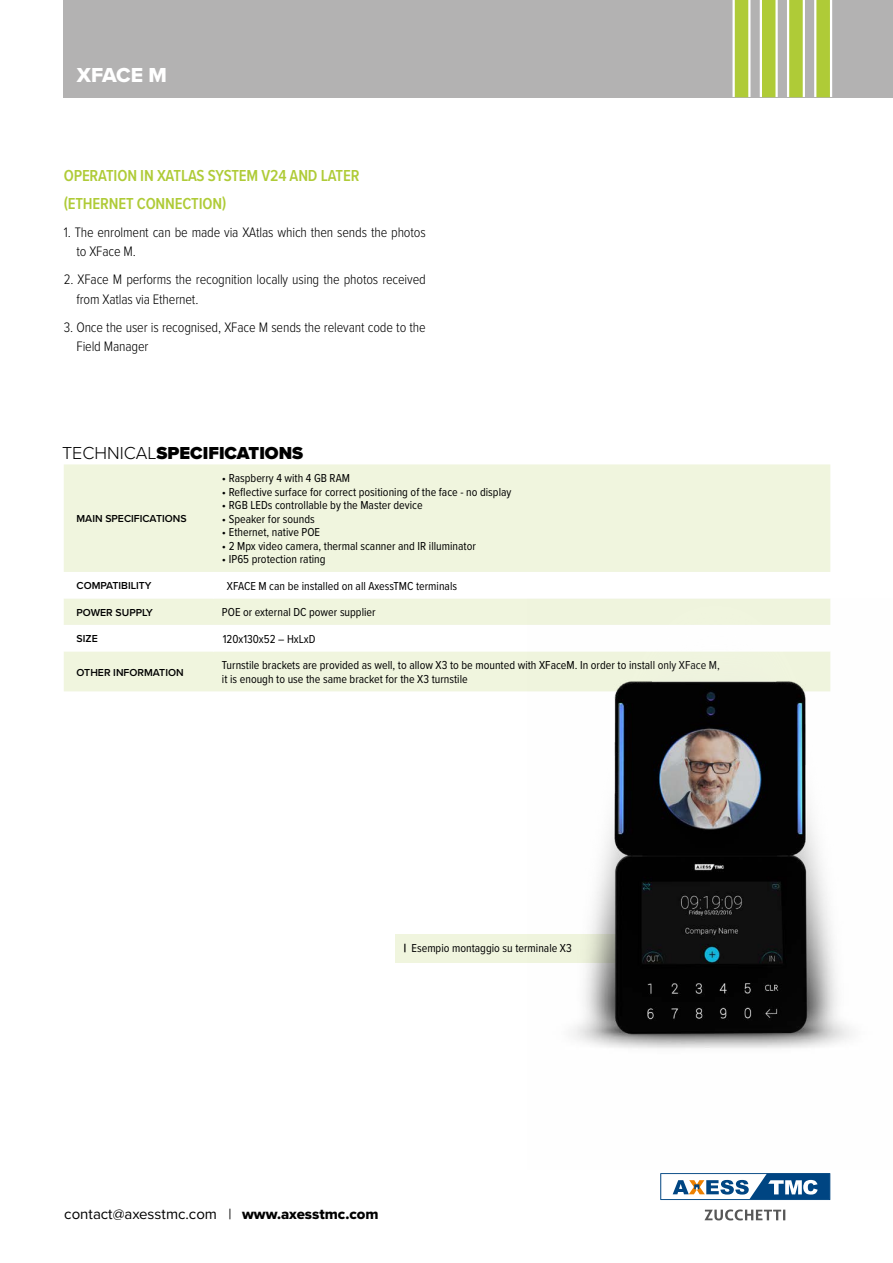
<style>
.page{position:relative;width:893px;height:1263px;background:#fff}
.page>*{position:absolute;margin:0;border:0;box-sizing:border-box;transform-origin:0 0}
.t1{font:21px "Proxima Nova Extrabld";letter-spacing:-.015em;color:#fff}
.t2{font:900 18px "Proxima Nova";color:#000}
.t3{font:600 16.5px/28px "Proxima Nova Cond";letter-spacing:-.01em;color:#afcb37}
.t4{font:15px "Proxima Nova";color:#000}
.t5{font:300 14.25px/19.5px "Proxima Nova Cond";letter-spacing:-.01em;color:#000}
.t6{font:12px/13.5px "Proxima Nova Cond";color:#000}
.t7{font:600 10.5px "Proxima Nova";color:#000}
.s1{font-weight:300}
.s2{font-family:"Proxima Nova Cond Extrabld"}
.s3{font-family:"Proxima Nova Extrabld"}
</style>
<div class="page">
<div style="left:395px;top:934px;width:221px;height:29px;background:#f0f5de"></div>
<div style="left:64px;top:464px;width:766px;height:227px;background:#f0f5de"></div>
<svg style="left:64px;top:572px;width:766px;height:79px"></svg>
<svg style="left:213px;top:572px;width:1px;height:26px"></svg>
<svg style="left:213px;top:625px;width:1px;height:26px"></svg>
<div style="left:64px;top:0;width:829px;height:97px;background:#b3b2b2"></div>
<div style="left:732px;top:0;width:18px;height:97px;background:linear-gradient(to bottom,#eaf1cc,#eaf1cc)"></div>
<div style="left:735px;top:0;width:13px;height:97px;background:#afcb37"></div>
<div style="left:760px;top:0;width:18px;height:97px;background:linear-gradient(to bottom,#fff,#fff)"></div>
<div style="left:762px;top:0;width:13px;height:97px;background:#afcb37"></div>
<div style="left:787px;top:0;width:18px;height:97px;background:#fff"></div>
<div style="left:789px;top:0;width:14px;height:97px;background:#afcb37"></div>
<div style="left:814px;top:0;width:18px;height:97px;background:#fff"></div>
<div style="left:816px;top:0;width:14px;height:97px;background:#afcb37"></div>
<svg style="left:660px;top:1173px;width:170px;height:27px"></svg>
<svg style="left:705px;top:1209px;width:80px;height:11px"></svg>
<img style="left:528px;top:598px;width:324px;height:451px">
<h1 class="t1" style="left:77px;top:59px;width:92px">XFACE M</h1>
<h3 class="t3" style="left:64px;top:161px;width:297px">OPERATION IN XATLAS SYSTEM V24 AND LATER (ETHERNET CONNECTION)</h3>
<p class="t5" style="left:77px;top:221px;width:351px;text-indent:-13px">1. The enrolment can be made via XAtlas which then sends the photos to XFace M.</p>
<p class="t5" style="left:77px;top:269px;width:351px;text-indent:-13px">2. XFace M performs the recognition locally using the photos received from Xatlas via Ethernet.</p>
<p class="t5" style="left:77px;top:316px;width:351px;text-indent:-13px">3. Once the user is recognised, XFace M sends the relevant code to the<br>Field Manager</p>
<h2 class="t2" style="left:62px;top:440px;width:243px"><span class="s1">TECHNICAL</span>SPECIFICATIONS</h2>
<p class="t7" style="left:77px;top:511px;width:112px">MAIN SPECIFICATIONS</p>
<p class="t6" style="left:222px;top:471px;width:130px">• Raspberry 4 with 4 GB RAM</p>
<p class="t6" style="left:222px;top:485px;width:291px">• Reflective surface for correct positioning of the face - no display</p>
<p class="t6" style="left:222px;top:498px;width:202px">• RGB LEDs controllable by the Master device</p>
<p class="t6" style="left:222px;top:512px;width:94px">• Speaker for sounds</p>
<p class="t6" style="left:222px;top:525px;width:100px">• Ethernet, native POE</p>
<p class="t6" style="left:222px;top:539px;width:255px">• 2 Mpx video camera, thermal scanner and IR illuminator</p>
<p class="t6" style="left:222px;top:552px;width:105px">• IP65 protection rating</p>
<p class="t7" style="left:77px;top:578px;width:77px">COMPATIBILITY</p>
<p class="t6" style="left:227px;top:579px;width:232px">XFACE M can be installed on all AxessTMC terminals</p>
<p class="t7" style="left:77px;top:604px;width:78px">POWER SUPPLY</p>
<p class="t6" style="left:222px;top:605px;width:155px">POE or external DC power supplier</p>
<p class="t7" style="left:77px;top:631px;width:23px">SIZE</p>
<p class="t6" style="left:223px;top:632px;width:94px">120x130x52 – HxLxD</p>
<p class="t7" style="left:77px;top:664px;width:109px">OTHER INFORMATION</p>
<p class="t6" style="left:222px;top:658px;width:499px">Turnstile brackets are provided as well, to allow X3 to be mounted with XFaceM. In order to install only XFace M, it is enough to use the same bracket for the X3 turnstile</p>
<p class="t6" style="left:404px;top:941px;width:169px"><span class="s2">|</span> Esempio montaggio su terminale X3</p>
<p class="t4" style="left:64px;top:1203px;width:316px">contact@axesstmc.com | <span class="s3">www.axesstmc.com</span></p>
</div>
